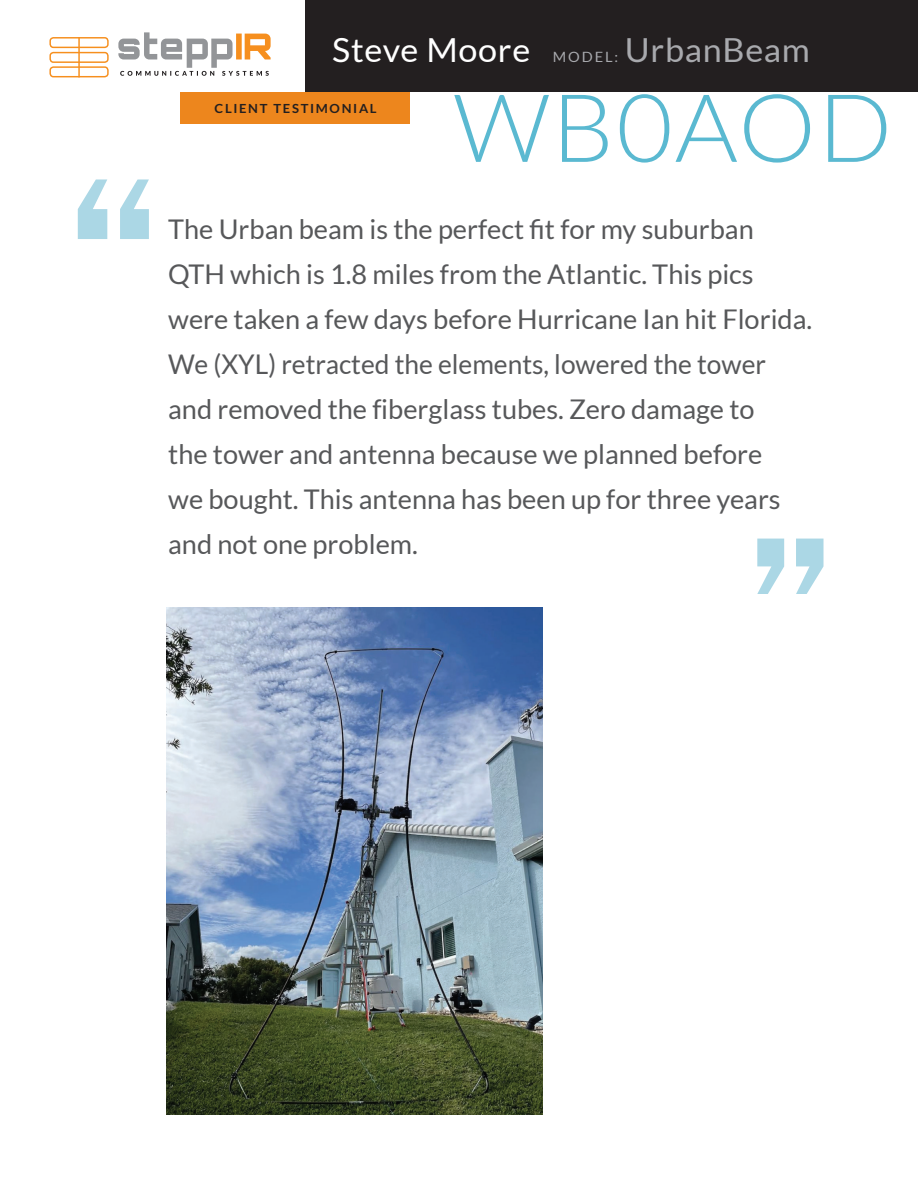
<style>
.page{position:relative;width:918px;height:1188px;background:#fff}
.page>*{position:absolute;margin:0;border:0;box-sizing:border-box;transform-origin:0 0}
.t1{font:300 94.5px "Lato";letter-spacing:.02em;color:#5ab9d1}
.t2{font:33.15px "Lato";letter-spacing:.02em;color:#fff}
.t3{font:33.15px "Lato";letter-spacing:.02em;color:#a8a9ad}
.t4{font:27.15px/45px "Lato";color:#57585a}
.t5{font:14.25px "Lato";letter-spacing:.13em;color:#a8a9ad}
.t6{font:700 12.6px "Lato";letter-spacing:.13em;color:#231f20}
</style>
<div class="page">
<div style="left:181px;top:92px;width:229px;height:32px;background:#ed861d"></div>
<div style="left:306px;top:0;width:612px;height:92px;background:#231f20"></div>
<svg style="left:118px;top:32px;width:153px;height:44px"></svg>
<div style="left:49px;top:37px;width:60px;height:11px;border:1px solid #f68f1e;border-radius:3px"></div>
<div style="left:49px;top:52px;width:60px;height:11px;border:1px solid #f68f1e;border-radius:3px"></div>
<div style="left:49px;top:66px;width:60px;height:11px;border:1px solid #f68f1e;border-radius:3px"></div>
<hr style="left:78px;top:37px;width:2px;height:40px;background:#f68f1e">
<svg style="left:78px;top:179px;width:71px;height:60px"></svg>
<svg style="left:757px;top:539px;width:67px;height:55px"></svg>
<img style="left:167px;top:608px;width:376px;height:507px">
<p class="t2" style="left:332px;top:32px;width:200px">Steve Moore</p>
<p class="t5" style="left:553px;top:49px;width:67px">MODEL:</p>
<p class="t3" style="left:625px;top:32px;width:187px">UrbanBeam</p>
<p class="t6" style="left:215px;top:101px;width:164px">CLIENT TESTIMONIAL</p>
<h1 class="t1" style="left:453px;top:77px;width:440px">WB0AOD</h1>
<p class="t4" style="left:168px;top:206px;width:646px">The Urban beam is the perfect fit for my suburban QTH which is 1.8 miles from the Atlantic. This pics were taken a few days before Hurricane Ian hit Florida.<br>We (XYL) retracted the elements, lowered the tower and removed the fiberglass tubes. Zero damage to<br>the tower and antenna because we planned before<br>we bought. This antenna has been up for three years and not one problem.</p>
</div>
